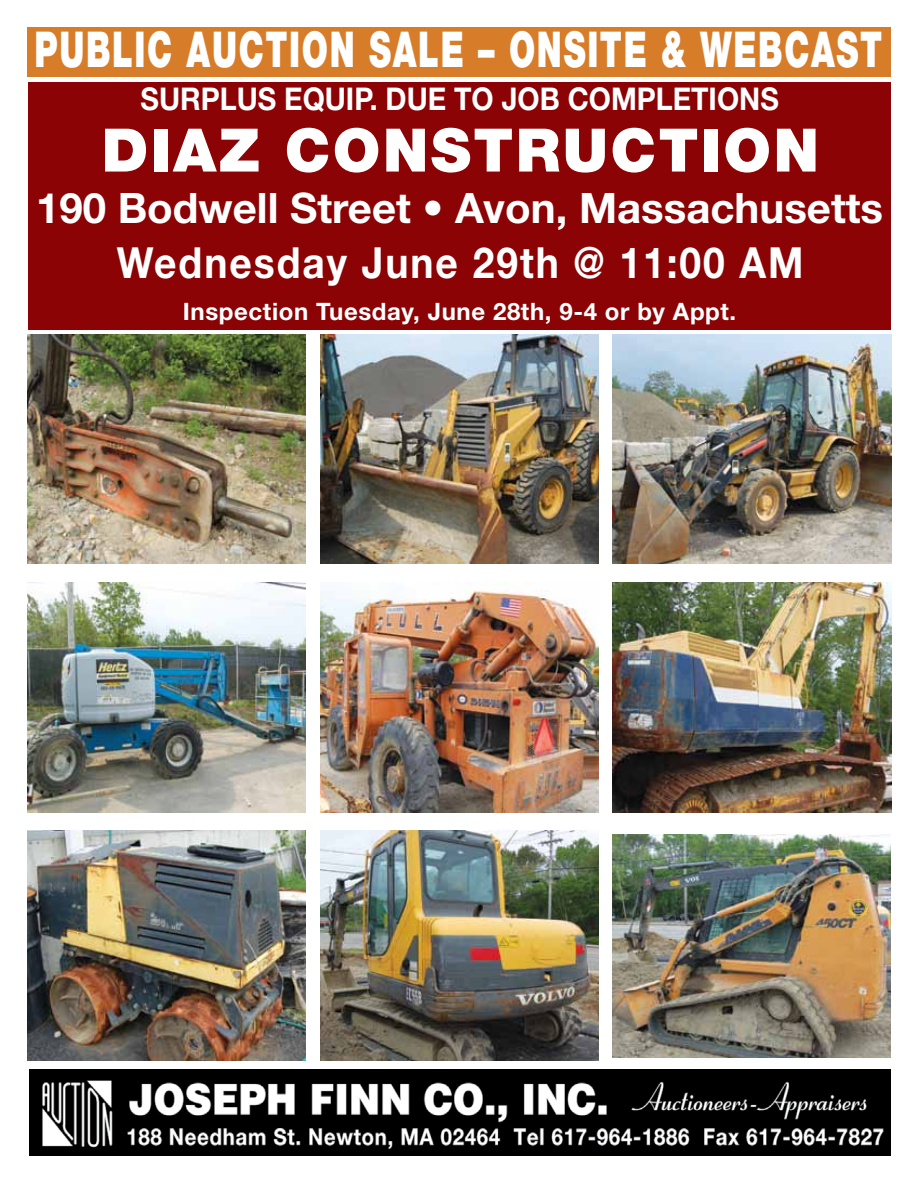
<style>
.page{position:relative;width:918px;height:1188px;background:#fff}
.page>*{position:absolute;margin:0;border:0;box-sizing:border-box;transform-origin:0 0}
.t1{font:900 60px "Helvetica Neue";letter-spacing:.04em;color:#fff}
.t2{font:900 49.5px "Helvetica Neue";letter-spacing:.05em;color:#fff;scale:.67 1}
.t3{font:700 42.9px "Helvetica Neue";letter-spacing:.05em;color:#fff;scale:.91 1}
.t4{font:700 42px "Helvetica Neue";color:#fff}
.t5{font:700 31.35px "Helvetica Neue";color:#fff;scale:.91 1}
.t6{font:700 24px "Helvetica Neue";letter-spacing:.025em;color:#fff}
</style>
<div class="page">
<img style="left:29px;top:1070px;width:862px;height:86px">
<img style="left:27px;top:831px;width:278px;height:230px">
<img style="left:613px;top:834px;width:278px;height:223px">
<img style="left:320px;top:831px;width:279px;height:230px">
<img style="left:27px;top:583px;width:278px;height:229px">
<img style="left:613px;top:583px;width:278px;height:229px">
<img style="left:320px;top:583px;width:279px;height:229px">
<img style="left:27px;top:334px;width:278px;height:230px">
<img style="left:613px;top:334px;width:278px;height:230px">
<img style="left:320px;top:334px;width:279px;height:230px">
<div style="left:28px;top:82px;width:863px;height:248px;background:#8b0304"></div>
<div style="left:27px;top:27px;width:864px;height:49px;background:#d77d2a"></div>
<h2 class="t2" style="left:34px;top:19px;width:1267px">PUBLIC AUCTION SALE – ONSITE &amp; WEBCAST</h2>
<h3 class="t5" style="left:141px;top:79px;width:703px">SURPLUS EQUIP. DUE TO JOB COMPLETIONS</h3>
<h1 class="t1" style="left:102px;top:114px;width:719px">DIAZ CONSTRUCTION</h1>
<h3 class="t4" style="left:36px;top:182px;width:849px">190 Bodwell Street • Avon, Massachusetts</h3>
<h3 class="t3" style="left:117px;top:236px;width:756px">Wednesday June 29th @ 11:00 AM</h3>
<p class="t6" style="left:183px;top:296px;width:555px">Inspection Tuesday, June 28th, 9-4 or by Appt.</p>
</div>
